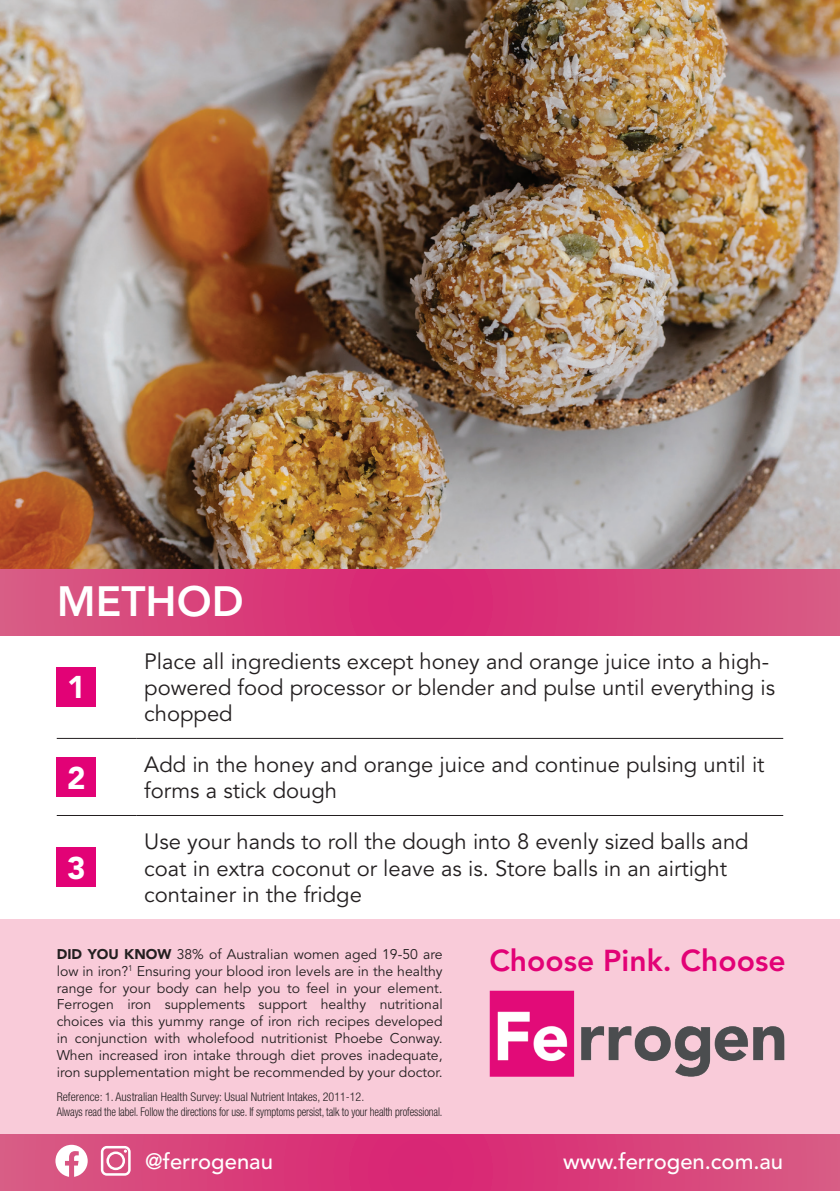
<style>
.page{position:relative;width:840px;height:1191px;background:#fff}
.page>*{position:absolute;margin:0;border:0;box-sizing:border-box;transform-origin:0 0}
.t1{font:800 42px "Avenir LT Std";color:#fff}
.t2{font:900 31.2px "Avenir LT Std";color:#fff}
.t3{font:800 30px "Avenir LT Std";color:#e20276}
.t4{font:22px/26.4px "Avenir LT Std";color:#231f20}
.t5{font:500 22px "Avenir LT Std";color:#fff}
.t6{font:14px/16.8px "Avenir LT Std";color:#231f20;text-align:justify}
.t7{font:300 condensed 12px/14.4px "Helvetica Neue LT Std";letter-spacing:-.01em;color:#231f20}
.s1{font-weight:900}
</style>
<div class="page">
<div style="left:0;top:919px;width:839px;height:251px;background:#f9cbd9"></div>
<hr style="left:57px;top:738px;width:79px;height:1px;background:#231f20">
<hr style="left:136px;top:738px;width:646px;height:1px;background:#231f20">
<hr style="left:57px;top:815px;width:79px;height:1px;background:#231f20">
<hr style="left:136px;top:815px;width:646px;height:1px;background:#231f20">
<div style="left:57px;top:667px;width:39px;height:39px;background:#e20276"></div>
<div style="left:57px;top:757px;width:39px;height:39px;background:#e20276"></div>
<div style="left:57px;top:847px;width:39px;height:39px;background:#e20276"></div>
<img style="left:0;top:0;width:839px;height:569px">
<img style="left:489px;top:990px;width:296px;height:87px">
<svg style="left:0;top:569px;width:839px;height:66px;background:#d8407b"></svg>
<svg style="left:0;top:1134px;width:839px;height:57px;background:#d83f7b"></svg>
<svg style="left:101px;top:1146px;width:30px;height:29px"></svg>
<svg style="left:55px;top:1144px;width:33px;height:32px"></svg>
<h1 class="t1" style="left:57px;top:576px;width:188px">METHOD</h1>
<h2 class="t2" style="left:67px;top:668px;width:20px">1</h2>
<h3 class="t4" style="left:144px;top:648px;width:632px">Place all ingredients except honey and orange juice into a high&shy;powered food processor or blender and pulse until everything is chopped</h3>
<h2 class="t2" style="left:67px;top:759px;width:20px">2</h2>
<h3 class="t4" style="left:144px;top:752px;width:621px">Add in the honey and orange juice and continue pulsing until it forms a stick dough</h3>
<h2 class="t2" style="left:67px;top:849px;width:20px">3</h2>
<h3 class="t4" style="left:144px;top:829px;width:605px">Use your hands to roll the dough into 8 evenly sized balls and coat in extra coconut or leave as is. Store balls in an airtight container in the fridge</h3>
<p class="t6" style="left:57px;top:946px;width:387px"><span class="s1">DID YOU KNOW</span> 38% of Australian women aged 19-50 are low in iron?<sup>1</sup> Ensuring your blood iron levels are in the healthy range for your body can help you to feel in your element.<br>Ferrogen iron supplements support healthy nutritional choices via this yummy range of iron rich recipes developed in conjunction with wholefood nutritionist Phoebe Conway.<br>When increased iron intake through diet proves inadequate, iron supplementation might be recommended by your doctor.</p>
<p class="t7" style="left:57px;top:1090px;width:387px">Reference: 1. Australian Health Survey: Usual Nutrient Intakes, 2011-12.<br>Always read the label. Follow the directions for use. If symptoms persist, talk to your health professional.</p>
<h3 class="t3" style="left:489px;top:942px;width:297px">Choose Pink. Choose</h3>
<h3 class="t5" style="left:145px;top:1148px;width:129px">@ferrogenau</h3>
<h3 class="t5" style="left:563px;top:1148px;width:221px">www.ferrogen.com.au</h3>
</div>
